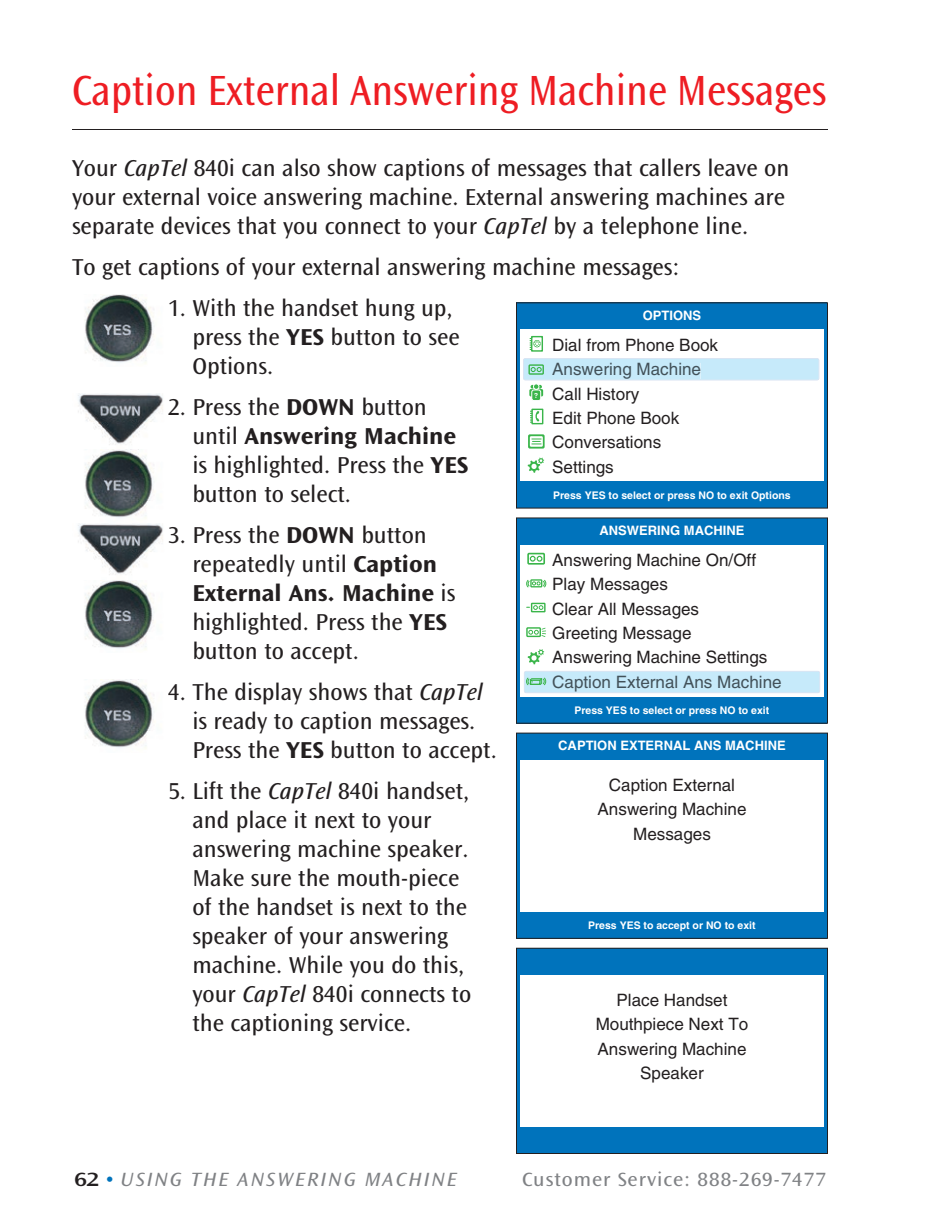
<style>
.page{position:relative;width:936px;height:1224px;background:#fff}
.page>*{position:absolute;margin:0;border:0;box-sizing:border-box;transform-origin:0 0}
.t1{font:44px "Ocean Sans MM 403 475";color:#ee1d23;scale:.92 1}
.t2{font:24px/29px "Ocean Sans MM 403 475";color:#231f20}
.t3{font:24px "Ocean Sans MM 648 572";letter-spacing:.055em;color:#231f20}
.t4{font:20px "Ocean Sans MM 403 572";letter-spacing:.05em;color:#808285}
.t5{font:20px "Ocean Sans MM It 403 572";letter-spacing:.1em;color:#808285}
.t6{font:17px/24.4px "Helvetica";color:#231f20}
.t7{font:17px "Helvetica";color:#425159}
.t8{font:700 13px "Helvetica";color:#fff}
.t9{font:700 10.4px "Helvetica";color:#fff}
.t10{font:700 6.8px "Helvetica Rounded";color:#fff}
.s1{font-family:"Ocean Sans MM It 403 475"}
.s2{font-family:"Ocean Sans MM 648 572"}
.s3{font-family:"Ocean Sans MM 403 475"}
.s4{font-family:"Ocean Sans MM 512 800";color:#231f20}
.s5{font-family:"Ocean Sans MM 512 800";color:#0073bc}
</style>
<div class="page">
<hr style="left:72px;top:129px;width:756px;height:1px;background:#231f20">
<img style="left:78px;top:394px;width:85px;height:130px">
<img style="left:85px;top:294px;width:69px;height:70px">
<svg style="left:78px;top:450px;width:85px;height:73px"></svg>
<svg style="left:78px;top:524px;width:85px;height:51px"></svg>
<svg style="left:85px;top:580px;width:69px;height:70px"></svg>
<img style="left:85px;top:680px;width:69px;height:69px">
<svg style="left:516px;top:302px;width:312px;height:207px;background:#086fb1"></svg>
<div style="left:520px;top:330px;width:304px;height:151px;background:#fff"></div>
<div style="left:531px;top:409px;width:12px;height:15px;border:1px solid #3ab54a"></div>
<svg style="left:530px;top:411px;width:9px;height:12px"></svg>
<div style="left:531px;top:336px;width:12px;height:16px;border:1px solid #3ab54a"></div>
<svg style="left:530px;top:338px;width:11px;height:12px"></svg>
<svg style="left:537px;top:389px;width:6px;height:7px"></svg>
<svg style="left:529px;top:389px;width:7px;height:7px"></svg>
<div style="left:532px;top:390px;width:9px;height:11px;background:#3ab54a;border-radius:2px"></div>
<div style="left:532px;top:390px;width:9px;height:11px;border:1px solid #fff;border-radius:2px"></div>
<svg style="left:523px;top:358px;width:296px;height:32px"></svg>
<svg style="left:528px;top:458px;width:16px;height:15px"></svg>
<svg style="left:528px;top:434px;width:17px;height:15px"></svg>
<svg style="left:516px;top:517px;width:312px;height:207px;background:#086fb1"></svg>
<div style="left:520px;top:545px;width:304px;height:151px;background:#fff"></div>
<svg style="left:516px;top:733px;width:312px;height:206px;background:#066fb1"></svg>
<div style="left:520px;top:760px;width:304px;height:151px;background:#fff"></div>
<svg style="left:516px;top:948px;width:312px;height:206px;background:#026cb0"></svg>
<div style="left:520px;top:975px;width:304px;height:152px;background:#fff"></div>
<div style="left:527px;top:553px;width:18px;height:12px;border:2px solid #3ab54a"></div>
<svg style="left:530px;top:556px;width:12px;height:6px"></svg>
<svg style="left:526px;top:579px;width:20px;height:8px"></svg>
<svg style="left:526px;top:603px;width:20px;height:9px"></svg>
<svg style="left:524px;top:671px;width:296px;height:22px;background:#c5e8f7"></svg>
<div style="left:526px;top:627px;width:15px;height:10px;border:1px solid #3ab54a"></div>
<svg style="left:528px;top:628px;width:18px;height:9px"></svg>
<svg style="left:528px;top:649px;width:16px;height:15px"></svg>
<h1 class="t1" style="left:72px;top:66px;width:821px">Caption External Answering Machine Messages</h1>
<p class="t2" style="left:72px;top:154px;width:719px">Your <span class="s1">CapTel</span> 840i can also show captions of messages that callers leave on your external voice answering machine. External answering machines are separate devices that you connect to your <span class="s1">CapTel</span> by a telephone line.</p>
<p class="t2" style="left:72px;top:253px;width:609px">To get captions of your external answering machine messages:</p>
<p class="t2" style="left:192px;top:294px;width:269px;text-indent:-24px">1. With the handset hung up, press the <span class="s2">YES</span> button to see<br>Options.</p>
<p class="t2" style="left:168px;top:393px;width:260px">2. Press the <span class="s2">DOWN</span> button</p>
<p class="t3" style="left:192px;top:423px;width:264px"><span class="s3">until</span> Answering Machine</p>
<p class="t2" style="left:192px;top:451px;width:276px">is highlighted. Press the <span class="s2">YES </span>button to select.</p>
<p class="t2" style="left:192px;top:521px;width:245px;text-indent:-24px">3. Press the <span class="s2">DOWN</span> button repeatedly until <span class="s2">Caption</span></p>
<p class="t3" style="left:192px;top:580px;width:265px">External Ans. Machine <span class="s3">is</span></p>
<p class="t2" style="left:192px;top:608px;width:255px">highlighted. Press the <span class="s2">YES </span>button to accept.</p>
<p class="t2" style="left:192px;top:678px;width:306px;text-indent:-24px">4. The display shows that <span class="s1">CapTel </span>is ready to caption messages.<br>Press the <span class="s2">YES</span> button to accept.</p>
<p class="t2" style="left:192px;top:777px;width:280px;text-indent:-24px">5. Lift the <span class="s1">CapTel</span> 840i handset, and place it next to your answering machine speaker.<br>Make sure the mouth-piece of the handset is next to the speaker of your answering machine. While you do this, your <span class="s1">CapTel</span> 840i connects to the captioning service.</p>
<p class="t8" style="left:643px;top:307px;width:60px">OPTIONS</p>
<p class="t6" style="left:552px;top:333px;width:167px">Dial from Phone Book</p>
<p class="t6" style="left:552px;top:381px;width:129px">Call History<br>Edit Phone Book<br>Conversations<br>Settings</p>
<p class="t9" style="left:553px;top:489px;width:239px">Press YES to select or press NO to exit Options</p>
<p class="t7" style="left:552px;top:359px;width:150px">Answering Machine</p>
<p class="t10" style="left:534px;top:391px;width:5px">?</p>
<p class="t8" style="left:599px;top:522px;width:147px">ANSWERING MACHINE</p>
<p class="t6" style="left:552px;top:548px;width:231px">Answering Machine On/Off<br>Play Messages<br>Clear All Messages<br>Greeting Message<br>Answering Machine Settings<br>Caption External Ans Machine</p>
<p class="t9" style="left:574px;top:704px;width:196px">Press YES to select or press NO to exit</p>
<p class="t8" style="left:558px;top:737px;width:229px">CAPTION EXTERNAL ANS MACHINE</p>
<p class="t6" style="left:598px;top:773px;width:150px;text-align:center">Caption External<br>Answering Machine<br>Messages</p>
<p class="t9" style="left:588px;top:919px;width:169px">Press YES to accept or NO to exit</p>
<p class="t6" style="left:596px;top:988px;width:154px;text-align:center">Place Handset<br>Mouthpiece Next To<br>Answering Machine<br>Speaker</p>
<p class="t5" style="left:74px;top:1168px;width:384px"><span class="s4">62</span> <span class="s5">•</span> USING THE ANSWERING MACHINE</p>
<p class="t4" style="left:522px;top:1168px;width:305px">Customer Service: 888-269-7477</p>
</div>
